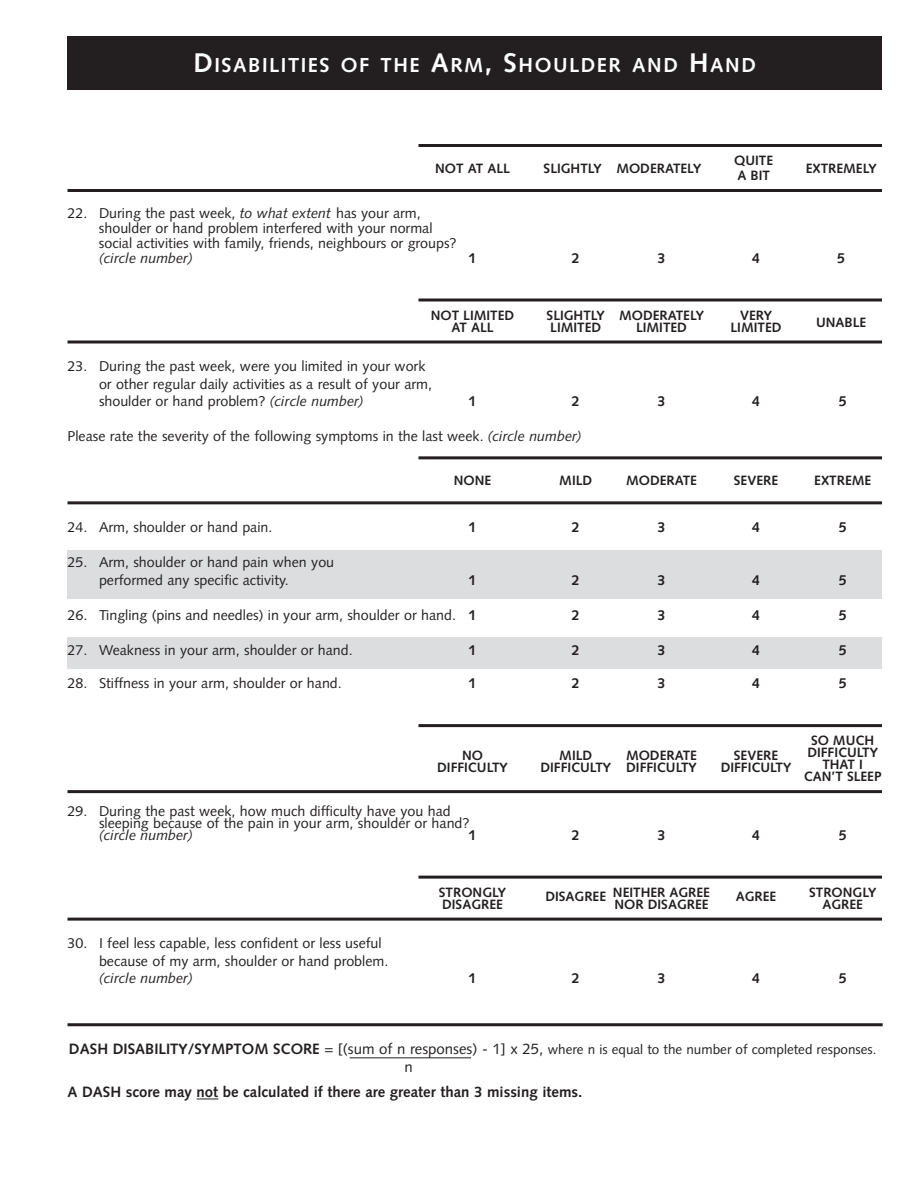
<style>
.page{position:relative;width:918px;height:1188px;background:#fff}
.page>*{position:absolute;margin:0;border:0;box-sizing:border-box;transform-origin:0 0}
.t1{font:700 20.25px "Syntax";letter-spacing:.075em;color:#fff}
.t2{font:700 15px "Syntax";color:#231f20}
.t3{font:15px "Syntax";color:#231f20}
.t4{font:14.25px/17.2px "Syntax";color:#231f20}
.t5{font:700 14.25px "Syntax";color:#231f20}
.t6{font:italic 14.25px "Syntax";color:#231f20}
.t7{font:700 13.5px/12px "Syntax";color:#231f20;text-align:center}
.t8{font:13.5px "Syntax";color:#231f20}
.s1{font-size:27px}
.s2{font-style:italic}
.s3{font-weight:700}
.s4{font-weight:700;font-size:15px}
.s5{font-size:15px}
</style>
<div class="page">
<div style="left:68px;top:550px;width:814px;height:48px;background:#dcdddf"></div>
<div style="left:68px;top:638px;width:814px;height:31px;background:#dcdddf"></div>
<hr style="left:418px;top:144px;width:464px;height:3px;background:#231f20">
<hr style="left:68px;top:189px;width:814px;height:3px;background:#231f20">
<svg style="left:418px;top:298px;width:464px;height:4px;background:#595657"></svg>
<svg style="left:68px;top:340px;width:814px;height:4px;background:#595657"></svg>
<hr style="left:418px;top:456px;width:464px;height:3px;background:#231f20">
<hr style="left:68px;top:501px;width:814px;height:3px;background:#231f20">
<hr style="left:418px;top:724px;width:464px;height:3px;background:#231f20">
<hr style="left:68px;top:790px;width:814px;height:3px;background:#231f20">
<hr style="left:418px;top:876px;width:464px;height:3px;background:#231f20">
<hr style="left:68px;top:918px;width:814px;height:3px;background:#231f20">
<div style="left:68px;top:36px;width:814px;height:54px;background:#231f20"></div>
<hr style="left:68px;top:1023px;width:815px;height:3px;background:#231f20">
<svg style="left:197px;top:1099px;width:21px;height:1px"></svg>
<hr style="left:350px;top:1058px;width:121px;height:1px;background:#231f20">
<h1 class="t1" style="left:194px;top:57px;width:564px"><span class="s1">D</span>ISABILITIES OF THE <span class="s1">A</span>RM<span class="s1">, S</span>HOULDER AND <span class="s1">H</span>AND</h1>
<p class="t7" style="left:435px;top:163px;width:76px">NOT AT ALL</p>
<p class="t7" style="left:544px;top:163px;width:159px">SLIGHTLY MODERATELY</p>
<p class="t7" style="left:734px;top:156px;width:40px">QUITE</p>
<p class="t7" style="left:737px;top:171px;width:34px">A BIT</p>
<p class="t7" style="left:806px;top:163px;width:72px">EXTREMELY</p>
<p class="t4" style="left:99px;top:206px;width:359px;line-height:15px;text-indent:-31px">22. During the past week, <span class="s2">to what extent</span> has your arm, shoulder or hand problem interfered with your normal social activities with family, friends, neighbours or groups?</p>
<p class="t6" style="left:99px;top:252px;width:95px">(circle number)</p>
<p class="t5" style="left:469px;top:252px;width:9px">1</p>
<p class="t5" style="left:572px;top:252px;width:9px">2</p>
<p class="t5" style="left:658px;top:252px;width:9px">3</p>
<p class="t5" style="left:752px;top:252px;width:9px">4</p>
<p class="t5" style="left:837px;top:252px;width:9px">5</p>
<p class="t7" style="left:431px;top:310px;width:85px">NOT LIMITED</p>
<p class="t7" style="left:547px;top:310px;width:159px">SLIGHTLY MODERATELY</p>
<p class="t7" style="left:740px;top:310px;width:34px">VERY</p>
<p class="t7" style="left:451px;top:322px;width:44px">AT ALL</p>
<p class="t7" style="left:550px;top:322px;width:53px">LIMITED</p>
<p class="t7" style="left:636px;top:322px;width:53px">LIMITED</p>
<p class="t7" style="left:731px;top:322px;width:53px">LIMITED</p>
<p class="t7" style="left:816px;top:318px;width:52px">UNABLE</p>
<p class="t4" style="left:99px;top:359px;width:335px;text-indent:-32px">23. During the past week, were you limited in your work or other regular daily activities as a result of your arm, shoulder or hand problem? <span class="s2">(circle number)</span></p>
<p class="t5" style="left:469px;top:395px;width:9px">1</p>
<p class="t5" style="left:572px;top:395px;width:9px">2</p>
<p class="t5" style="left:658px;top:395px;width:9px">3</p>
<p class="t5" style="left:752px;top:395px;width:9px">4</p>
<p class="t5" style="left:839px;top:395px;width:9px">5</p>
<p class="t4" style="left:68px;top:429px;width:516px">Please rate the severity of the following symptoms in the last week. <span class="s2">(circle number)</span></p>
<p class="t7" style="left:454px;top:475px;width:39px">NONE</p>
<p class="t7" style="left:559px;top:475px;width:34px">MILD</p>
<p class="t7" style="left:626px;top:475px;width:72px">MODERATE</p>
<p class="t7" style="left:734px;top:475px;width:46px">SEVERE</p>
<p class="t7" style="left:814px;top:475px;width:58px">EXTREME</p>
<p class="t4" style="left:68px;top:520px;width:206px">24. Arm, shoulder or hand pain.</p>
<p class="t5" style="left:469px;top:521px;width:9px">1</p>
<p class="t5" style="left:572px;top:521px;width:9px">2</p>
<p class="t5" style="left:658px;top:521px;width:9px">3</p>
<p class="t5" style="left:752px;top:521px;width:9px">4</p>
<p class="t5" style="left:839px;top:521px;width:9px">5</p>
<p class="t4" style="left:99px;top:555px;width:237px;text-indent:-32px">25. Arm, shoulder or hand pain when you performed any specific activity.</p>
<p class="t5" style="left:469px;top:574px;width:9px">1</p>
<p class="t5" style="left:572px;top:574px;width:9px">2</p>
<p class="t5" style="left:658px;top:574px;width:9px">3</p>
<p class="t5" style="left:752px;top:574px;width:9px">4</p>
<p class="t5" style="left:839px;top:574px;width:9px">5</p>
<p class="t4" style="left:68px;top:608px;width:410px">26. Tingling (pins and needles) in your arm, shoulder or hand. <span class="s3">1</span></p>
<p class="t5" style="left:572px;top:609px;width:9px">2</p>
<p class="t5" style="left:658px;top:609px;width:9px">3</p>
<p class="t5" style="left:752px;top:609px;width:9px">4</p>
<p class="t5" style="left:839px;top:609px;width:9px">5</p>
<p class="t4" style="left:68px;top:643px;width:287px">27. Weakness in your arm, shoulder or hand.</p>
<p class="t5" style="left:469px;top:644px;width:9px">1</p>
<p class="t5" style="left:572px;top:644px;width:9px">2</p>
<p class="t5" style="left:658px;top:644px;width:9px">3</p>
<p class="t5" style="left:752px;top:644px;width:9px">4</p>
<p class="t5" style="left:839px;top:644px;width:9px">5</p>
<p class="t4" style="left:68px;top:676px;width:276px">28. Stiffness in your arm, shoulder or hand.</p>
<p class="t5" style="left:469px;top:677px;width:9px">1</p>
<p class="t5" style="left:572px;top:677px;width:9px">2</p>
<p class="t5" style="left:658px;top:677px;width:9px">3</p>
<p class="t5" style="left:752px;top:677px;width:9px">4</p>
<p class="t5" style="left:839px;top:677px;width:9px">5</p>
<p class="t7" style="left:462px;top:751px;width:22px">NO</p>
<p class="t7" style="left:559px;top:751px;width:34px">MILD</p>
<p class="t7" style="left:626px;top:751px;width:72px">MODERATE</p>
<p class="t7" style="left:734px;top:751px;width:46px">SEVERE</p>
<p class="t7" style="left:437px;top:763px;width:72px">DIFFICULTY</p>
<p class="t7" style="left:540px;top:763px;width:158px">DIFFICULTY DIFFICULTY</p>
<p class="t7" style="left:721px;top:763px;width:72px">DIFFICULTY</p>
<p class="t7" style="left:811px;top:736px;width:64px">SO MUCH</p>
<p class="t7" style="left:804px;top:748px;width:79px">DIFFICULTY<br>THAT I<br>CAN’T SLEEP</p>
<p class="t4" style="left:99px;top:806px;width:372px;line-height:12px;text-indent:-32px">29. During the past week, how much difficulty have you had sleeping because of the pain in your arm, shoulder or hand?</p>
<p class="t6" style="left:99px;top:829px;width:95px">(circle number)</p>
<p class="t5" style="left:469px;top:829px;width:9px">1</p>
<p class="t5" style="left:572px;top:829px;width:9px">2</p>
<p class="t5" style="left:658px;top:829px;width:9px">3</p>
<p class="t5" style="left:752px;top:829px;width:9px">4</p>
<p class="t5" style="left:839px;top:829px;width:9px">5</p>
<p class="t7" style="left:439px;top:887px;width:69px">STRONGLY</p>
<p class="t7" style="left:613px;top:887px;width:99px">NEITHER AGREE</p>
<p class="t7" style="left:809px;top:887px;width:69px">STRONGLY</p>
<p class="t7" style="left:442px;top:899px;width:62px">DISAGREE</p>
<p class="t7" style="left:545px;top:892px;width:62px">DISAGREE</p>
<p class="t7" style="left:736px;top:892px;width:42px">AGREE</p>
<p class="t7" style="left:614px;top:899px;width:96px">NOR DISAGREE</p>
<p class="t7" style="left:822px;top:899px;width:42px">AGREE</p>
<p class="t4" style="left:99px;top:936px;width:291px;text-indent:-32px">30. I feel less capable, less confident or less useful because of my arm, shoulder or hand problem.</p>
<p class="t6" style="left:99px;top:972px;width:95px">(circle number)</p>
<p class="t5" style="left:469px;top:972px;width:9px">1</p>
<p class="t5" style="left:572px;top:972px;width:9px">2</p>
<p class="t5" style="left:658px;top:972px;width:9px">3</p>
<p class="t5" style="left:752px;top:972px;width:9px">4</p>
<p class="t5" style="left:839px;top:972px;width:9px">5</p>
<p class="t8" style="left:69px;top:1044px;width:809px"><span class="s4">DASH DISABILITY/SYMPTOM SCORE</span> <span class="s5">= [(sum of n responses) - 1] x 25,</span> where n is equal to the number of completed responses.</p>
<p class="t3" style="left:404px;top:1061px;width:10px">n</p>
<p class="t2" style="left:68px;top:1086px;width:516px">A DASH score may not be calculated if there are greater than 3 missing items.</p>
</div>
